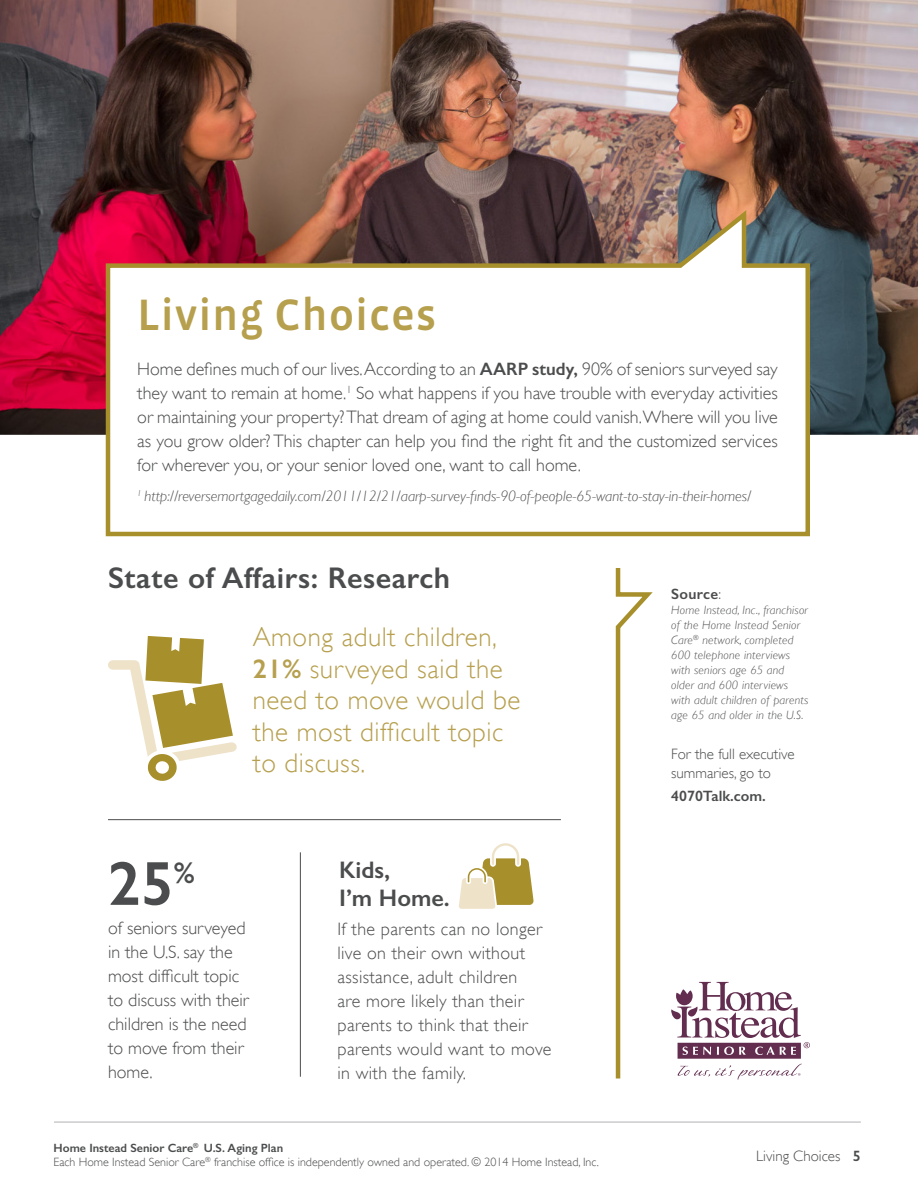
<style>
.page{position:relative;width:918px;height:1188px;background:#fff}
.page>*{position:absolute;margin:0;border:0;box-sizing:border-box;transform-origin:0 0}
.t1{font:600 62.4px "Gill Sans";color:#4b4c4d}
.t2{font:45px "Vista Sans Alt Med";letter-spacing:.02em;color:#b69f4d}
.t3{font:600 30px "Gill Sans";letter-spacing:.02em;color:#4b4c4d}
.t4{font:300 27px/31.5px "Gill Sans";letter-spacing:.02em;color:#b69f4d}
.t5{font:600 24px/28.8px "Gill Sans";color:#4b4c4d}
.t6{font:300 18px/24px "Gill Sans";letter-spacing:.005em;color:#4b4c4d}
.t7{font:italic 300 15px "Gill Sans";color:#4b4c4d}
.t8{font:300 15px/19.5px "Gill Sans";color:#4b4c4d}
.t9{font:600 15px "Gill Sans";color:#4b4c4d}
.t10{font:italic 300 12px/15px "Gill Sans";letter-spacing:.02em;color:#4b4c4d}
.t11{font:300 12px/14.4px "Gill Sans";color:#4b4c4d}
.s1{font-weight:600}
.s2{font-weight:300}
</style>
<div class="page">
<img style="left:0;top:0;width:918px;height:435px">
<svg style="left:615px;top:568px;width:38px;height:511px"></svg>
<svg style="left:104px;top:205px;width:708px;height:332px"></svg>
<svg style="left:671px;top:982px;width:139px;height:98px"></svg>
<hr style="left:108px;top:819px;width:453px;height:1px;background:#4b4c4d">
<hr style="left:300px;top:852px;width:1px;height:225px;background:#4b4c4d">
<svg style="left:459px;top:843px;width:75px;height:66px"></svg>
<svg style="left:108px;top:636px;width:129px;height:145px"></svg>
<hr style="left:54px;top:1122px;width:807px;height:1px;background:#b2b3b7">
<p class="t2" style="left:137px;top:292px;width:301px">Living Choices</p>
<p class="t6" style="left:137px;top:357px;width:642px;text-align:justify">Home defines much of our lives. According to an <span class="s1">AARP study,</span> 90% of seniors surveyed say they want to remain at home.<sup>1</sup> So what happens if you have trouble with everyday activities or maintaining your property? That dream of aging at home could vanish.Where will you live as you grow older? This chapter can help you find the right fit and the customized services for wherever you, or your senior loved one, want to call home.</p>
<p class="t7" style="left:137px;top:488px;width:616px"><sup>1</sup> http://reversemortgagedaily.com/2011/12/21/aarp-survey-finds-90-of-people-65-want-to-stay-in-their-homes/</p>
<p class="t3" style="left:108px;top:560px;width:344px">State of Affairs: Research</p>
<p class="t4" style="left:253px;top:621px;width:269px">Among adult children,<br><span class="s1">21%</span> surveyed said the need to move would be the most difficult topic to discuss.</p>
<p class="t1" style="left:108px;top:846px;width:88px">25<sup>%</sup></p>
<p class="t5" style="left:339px;top:855px;width:112px">Kids,<br>I’m Home.</p>
<p class="t6" style="left:108px;top:916px;width:142px">of seniors surveyed in the U.S. say the most difficult topic to discuss with their children is the need to move from their home.</p>
<p class="t6" style="left:338px;top:917px;width:215px">If the parents can no longer live on their own without assistance, adult children<br>are more likely than their parents to think that their parents would want to move in with the family.</p>
<p class="t9" style="left:671px;top:585px;width:51px">Source<span class="s2">:</span></p>
<p class="t10" style="left:671px;top:603px;width:139px">Home Instead, Inc., franchisor of the Home Instead Senior<br>Care<sup>®</sup> network, completed<br>600 telephone interviews with seniors age 65 and older and 600 interviews with adult children of parents age 65 and older in the U.S.</p>
<p class="t8" style="left:671px;top:744px;width:125px">For the full executive summaries, go to</p>
<p class="t9" style="left:671px;top:787px;width:96px">4070Talk.com.</p>
<p class="t11" style="left:54px;top:1141px;width:547px"><span class="s1">Home Instead Senior Care</span><sup>®</sup> <span class="s1">U.S. Aging Plan<br></span>Each Home Instead Senior Care<sup>®</sup> franchise office is independently owned and operated. © 2014 Home Instead, Inc.</p>
<p class="t8" style="left:756px;top:1146px;width:106px">Living Choices <span class="s1">5</span></p>
</div>
